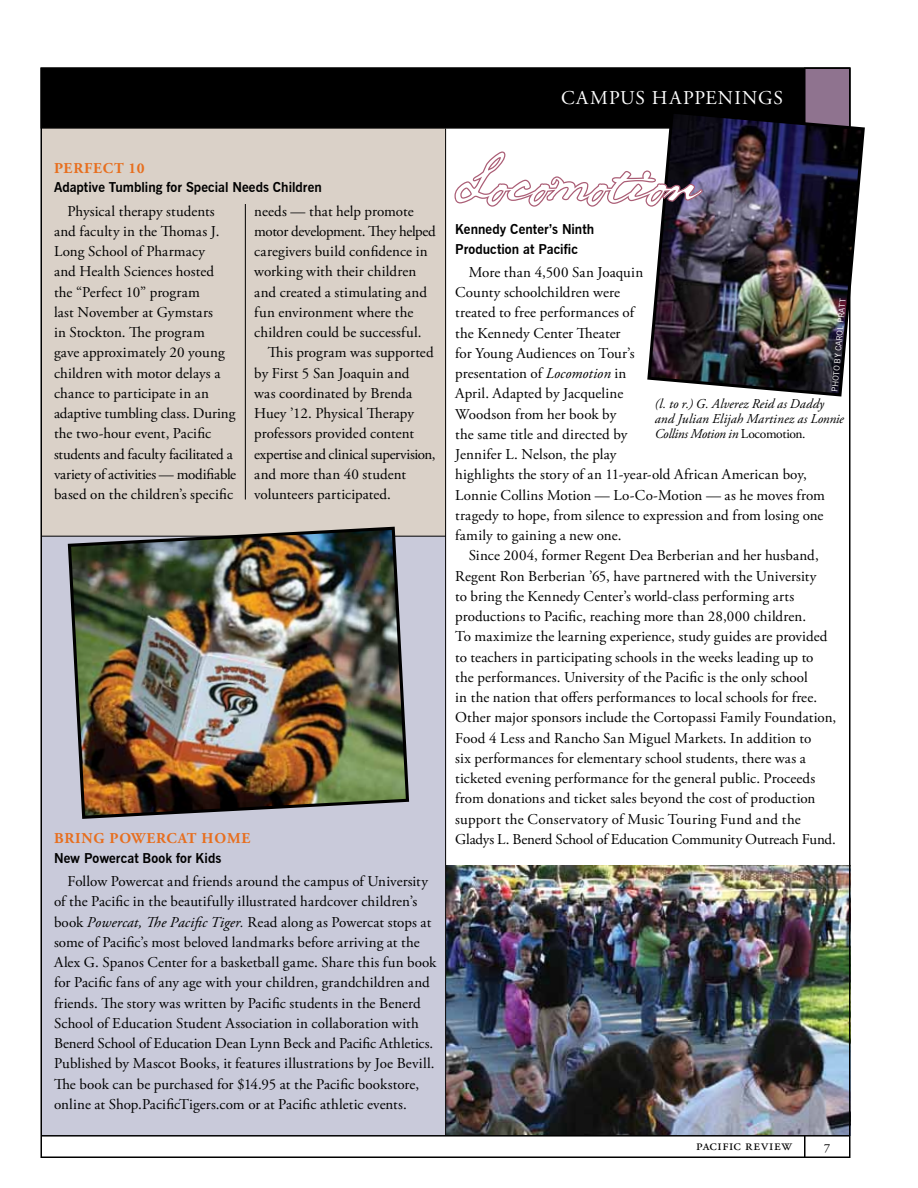
<style>
.page{position:relative;width:918px;height:1188px;background:#fff}
.page>*{position:absolute;margin:0;border:0;box-sizing:border-box;transform-origin:0 0}
.t1{font:19.5px "Adobe Garamond Pro";color:#fff}
.t2{font:15px/20.2px "Adobe Garamond Pro";letter-spacing:.005em;color:#000}
.t3{font:15px "Adobe Garamond Pro";letter-spacing:-.02em;color:#000}
.t4{font:15px "Adobe Garamond Pro";letter-spacing:-.03em;color:#000}
.t5{font:700 15px "Adobe Garamond Pro";letter-spacing:.055em;color:#e76f1f}
.t6{font:700 13.5px/19.5px "News Gothic BT";color:#000}
.t7{font:italic 13.5px/15px "Adobe Garamond Pro";letter-spacing:.005em;color:#000}
.t8{font:13.5px "Adobe Garamond Pro";color:#000}
.t9{font:8.25px "News Gothic BT";color:#fff}
.s1{font-style:italic}
.s2{font-style:normal}
</style>
<div class="page">
<hr style="left:804px;top:1136px;width:2px;height:21px;background:#000">
<div style="left:41px;top:128px;width:405px;height:408px;background:#dad1c8"></div>
<div style="left:41px;top:536px;width:405px;height:600px;background:#c9cada"></div>
<img style="left:446px;top:866px;width:401px;height:269px">
<hr style="left:445px;top:129px;width:1px;height:1007px;background:#000">
<hr style="left:245px;top:204px;width:1px;height:296px;background:#000">
<hr style="left:41px;top:536px;width:405px;height:1px;background:#000">
<hr style="left:41px;top:1135px;width:809px;height:2px;background:#000">
<div style="left:40px;top:68px;width:810px;height:61px;background:#000;border:2px solid #000"></div>
<div style="left:804px;top:68px;width:46px;height:60px;background:#8f738f;border:2px solid #000"></div>
<img style="left:646px;top:109px;width:219px;height:289px">
<svg style="left:455px;top:152px;width:248px;height:55px"></svg>
<img style="left:66px;top:526px;width:345px;height:293px">
<h1 class="t1" style="left:561px;top:86px;width:30px">Campus</h1>
<h1 class="t1" style="left:652px;top:86px;width:32px">Happenings</h1>
<p class="t5" style="left:54px;top:159px;width:92px">PERFECT 10</p>
<p class="t6" style="left:54px;top:178px;width:269px">Adaptive Tumbling for Special Needs Children</p>
<p class="t2" style="left:54px;top:201px;width:184px;text-indent:14px">Physical therapy students and faculty in the Thomas J.<br>Long School of Pharmacy<br>and Health Sciences hosted the “Perfect 10” program<br>last November at Gymstars<br>in Stockton. The program<br>gave approximately 20 young children with motor delays a chance to participate in an adaptive tumbling class. During the two-hour event, Pacific students and faculty facilitated a variety of activities — modifiable based on the children’s specific</p>
<p class="t2" style="left:254px;top:201px;width:161px">needs — that help promote</p>
<p class="t4" style="left:254px;top:222px;width:183px">motor development. They helped</p>
<p class="t2" style="left:254px;top:242px;width:175px">caregivers build confidence in</p>
<p class="t2" style="left:254px;top:262px;width:163px">working with their children</p>
<p class="t2" style="left:254px;top:282px;width:174px">and created a stimulating and</p>
<p class="t2" style="left:254px;top:303px;width:161px">fun environment where the</p>
<p class="t2" style="left:254px;top:323px;width:169px">children could be successful.</p>
<p class="t2" style="left:268px;top:343px;width:167px">This program was supported</p>
<p class="t2" style="left:254px;top:363px;width:157px">by First 5 San Joaquin and</p>
<p class="t2" style="left:254px;top:384px;width:159px">was coordinated by Brenda</p>
<p class="t2" style="left:254px;top:404px;width:161px">Huey ’12. Physical Therapy</p>
<p class="t2" style="left:254px;top:424px;width:161px">professors provided content</p>
<p class="t3" style="left:254px;top:445px;width:183px">expertise and clinical supervision,</p>
<p class="t2" style="left:254px;top:465px;width:153px">and more than 40 student</p>
<p class="t2" style="left:254px;top:485px;width:138px">volunteers participated.</p>
<p class="t5" style="left:54px;top:830px;width:198px">BRING POWERCAT HOME</p>
<p class="t6" style="left:54px;top:848px;width:169px">New Powercat Book for Kids</p>
<p class="t2" style="left:54px;top:872px;width:384px;text-indent:14px">Follow Powercat and friends around the campus of University of the Pacific in the beautifully illustrated hardcover children’s book <span class="s1">Powercat, The Pacific Tiger.</span> Read along as Powercat stops at some of Pacific’s most beloved landmarks before arriving at the Alex G. Spanos Center for a basketball game. Share this fun book for Pacific fans of any age with your children, grandchildren and friends. The story was written by Pacific students in the Benerd School of Education Student Association in collaboration with Benerd School of Education Dean Lynn Beck and Pacific Athletics.<br>Published by Mascot Books, it features illustrations by Joe Bevill.<br>The book can be purchased for $14.95 at the Pacific bookstore, online at Shop.PacificTigers.com or at Pacific athletic events.</p>
<p class="t6" style="left:455px;top:220px;width:141px">Kennedy Center’s Ninth<br>Production at Pacific</p>
<p class="t2" style="left:455px;top:263px;width:371px;text-indent:14px">More than 4,500 San Joaquin<br>County schoolchildren were<br>treated to free performances of<br>the Kennedy Center Theater<br>for Young Audiences on Tour’s<br>presentation of <span class="s1">Locomotion</span> in<br>April. Adapted by Jacqueline<br>Woodson from her book by<br>the same title and directed by<br>Jennifer L. Nelson, the play<br>highlights the story of an 11-year-old African American boy, Lonnie Collins Motion — Lo-Co-Motion — as he moves from tragedy to hope, from silence to expression and from losing one family to gaining a new one.</p>
<p class="t2" style="left:455px;top:546px;width:382px;text-indent:14px">Since 2004, former Regent Dea Berberian and her husband, Regent Ron Berberian ’65, have partnered with the University<br>to bring the Kennedy Center’s world-class performing arts productions to Pacific, reaching more than 28,000 children.<br>To maximize the learning experience, study guides are provided to teachers in participating schools in the weeks leading up to<br>the performances. University of the Pacific is the only school<br>in the nation that offers performances to local schools for free.<br>Other major sponsors include the Cortopassi Family Foundation, Food 4 Less and Rancho San Miguel Markets. In addition to<br>six performances for elementary school students, there was a ticketed evening performance for the general public. Proceeds from donations and ticket sales beyond the cost of production support the Conservatory of Music Touring Fund and the Gladys L. Benerd School of Education Community Outreach Fund.</p>
<p class="t9" style="left:830px;top:392px;width:96px;rotate:-85deg">Photo by Carol Pratt</p>
<p class="t7" style="left:655px;top:397px;width:191px">(l. to r.) G. Alverez Reid as Daddy and Julian Elijah Martinez as Lonnie<br>Collins Motion in <span class="s2">Locomotion.</span></p>
<p class="t2" style="left:696px;top:1135px;width:97px">pacific review</p>
<p class="t8" style="left:824px;top:1137px;width:8px">7</p>
</div>
